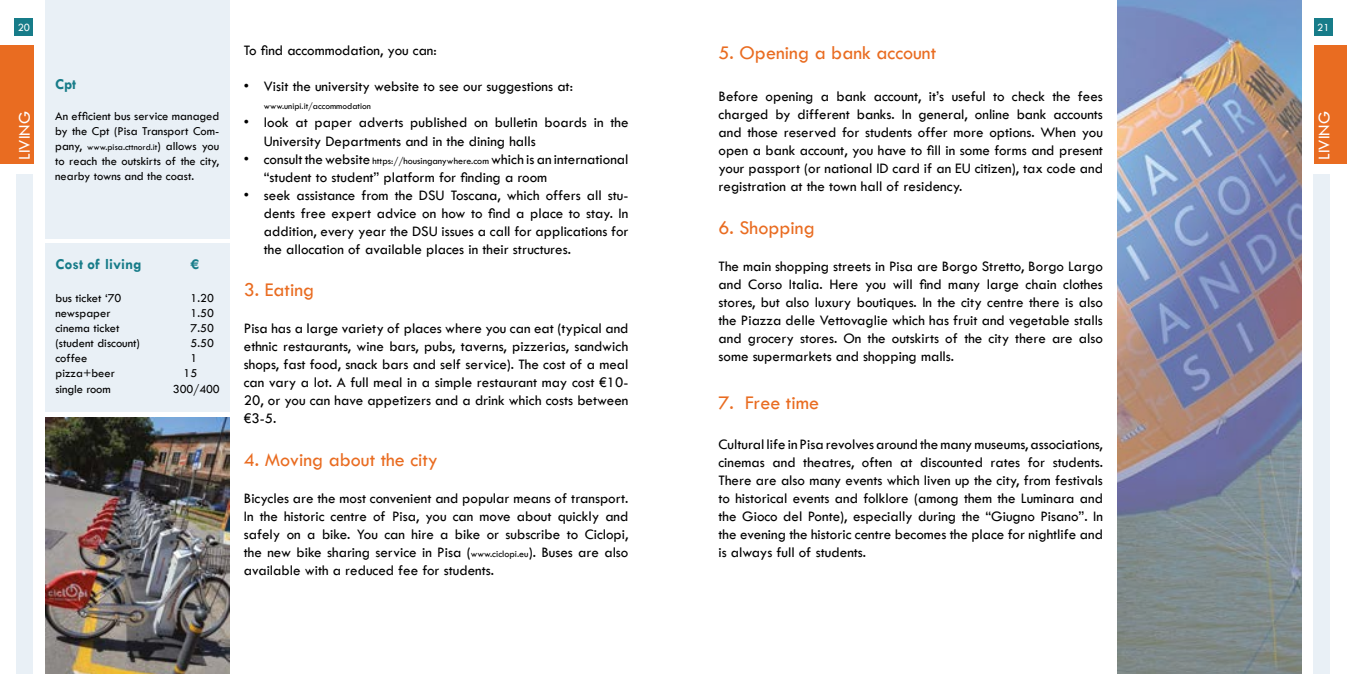
<style>
.page{position:relative;width:1347px;height:674px;background:#fff}
.page>*{position:absolute;margin:0;border:0;box-sizing:border-box;transform-origin:0 0}
.t1{font:20px "Tw Cen";color:#e96c21}
.t2{font:17px "Tw Cen";color:#fff}
.t3{font:700 15.25px "Tw Cen";color:#177c89}
.t4{font:15px/18px "Tw Cen";color:#000;text-align:justify}
.t5{font:12.5px/15px "Tw Cen";color:#000}
.t6{font:11.25px "Tw Cen";color:#fff}
.t7{font:9.38px "Tw Cen";color:#000}
.s1{font-size:12.5px}
.s2{font-size:10px}
</style>
<div class="page">
<div style="left:17px;top:175px;width:16px;height:498px;background:#e9f0f6"></div>
<div style="left:1313px;top:175px;width:16px;height:498px;background:#e9f0f6"></div>
<div style="left:15px;top:18px;width:18px;height:18px;background:#177c89"></div>
<div style="left:1314px;top:18px;width:18px;height:18px;background:#177c89"></div>
<div style="left:0;top:45px;width:33px;height:118px;background:#e96c21"></div>
<div style="left:45px;top:0;width:184px;height:238px;background:#e9f0f6"></div>
<div style="left:45px;top:243px;width:184px;height:169px;background:#e9f0f6"></div>
<img style="left:45px;top:417px;width:184px;height:256px">
<div style="left:1314px;top:45px;width:32px;height:118px;background:#e96c21"></div>
<img style="left:1117px;top:0;width:184px;height:673px">
<p class="t6" style="left:18px;top:20px;width:14px">20</p>
<p class="t6" style="left:1317px;top:20px;width:14px">21</p>
<p class="t2" style="left:14px;top:160px;width:50px;rotate:-90deg">LIVING</p>
<p class="t3" style="left:55px;top:75px;width:23px">Cpt</p>
<p class="t5" style="left:55px;top:109px;width:166px">An efficient bus service managed by the Cpt (Pisa Transport Com-</p>
<p class="t7" style="left:55px;top:141px;width:166px"><span class="s1">pany,</span> www.pisa.cttnord.it<span class="s1">) allows you</span></p>
<p class="t5" style="left:55px;top:154px;width:166px">to reach the outskirts of the city, nearby towns and the coast.</p>
<p class="t3" style="left:55px;top:254px;width:87px">Cost of living</p>
<p class="t3" style="left:190px;top:254px;width:10px">€</p>
<p class="t5" style="left:55px;top:290px;width:68px">bus ticket ‘70</p>
<p class="t5" style="left:190px;top:290px;width:25px">1.20</p>
<p class="t5" style="left:55px;top:305px;width:57px">newspaper</p>
<p class="t5" style="left:190px;top:305px;width:25px">1.50</p>
<p class="t5" style="left:55px;top:320px;width:66px">cinema ticket</p>
<p class="t5" style="left:190px;top:320px;width:25px">7.50</p>
<p class="t5" style="left:55px;top:335px;width:86px">(student discount)</p>
<p class="t5" style="left:190px;top:335px;width:25px">5.50</p>
<p class="t5" style="left:55px;top:350px;width:33px">coffee</p>
<p class="t5" style="left:190px;top:350px;width:8px">1</p>
<p class="t5" style="left:55px;top:365px;width:61px">pizza+beer</p>
<p class="t5" style="left:183px;top:365px;width:15px">15</p>
<p class="t5" style="left:55px;top:381px;width:57px">single room</p>
<p class="t5" style="left:173px;top:381px;width:48px">300/400</p>
<p class="t4" style="left:244px;top:42px;width:194px">To find accommodation, you can:</p>
<p class="t4" style="left:244px;top:78px;width:331px">• Visit the university website to see our suggestions at:</p>
<p class="t7" style="left:264px;top:101px;width:109px">www.unipi.it/accommodation</p>
<p class="t4" style="left:264px;top:114px;width:366px;text-indent:-20px">• look at paper adverts published on bulletin boards in the<br>University Departments and in the dining halls</p>
<p class="t4" style="left:264px;top:150px;width:366px;text-indent:-20px">• consult the website <span class="s2">https://housinganywhere.com</span> which is an international “student to student” platform for finding a room</p>
<p class="t4" style="left:264px;top:186px;width:366px;text-indent:-20px">• seek assistance from the DSU Toscana, which offers all stu&shy;dents free expert advice on how to find a place to stay. In addition, every year the DSU issues a call for applications for the allocation of available places in their structures.</p>
<h1 class="t1" style="left:244px;top:278px;width:72px">3. Eating</h1>
<p class="t4" style="left:244px;top:319px;width:386px">Pisa has a large variety of places where you can eat (typical and ethnic restaurants, wine bars, pubs, taverns, pizzerias, sandwich shops, fast food, snack bars and self service). The cost of a meal can vary a lot. A full meal in a simple restaurant may cost €10- 20, or you can have appetizers and a drink which costs between €3-5.</p>
<h1 class="t1" style="left:244px;top:447px;width:196px">4. Moving about the city</h1>
<p class="t4" style="left:244px;top:488px;width:386px">Bicycles are the most convenient and popular means of transport.<br>In the historic centre of Pisa, you can move about quickly and safely on a bike. You can hire a bike or subscribe to Ciclopi, the new bike sharing service in Pisa (<span class="s2">www.ciclopi.eu</span>). Buses are also available with a reduced fee for students.</p>
<h1 class="t1" style="left:718px;top:41px;width:219px">5. Opening a bank account</h1>
<p class="t4" style="left:718px;top:87px;width:386px">Before opening a bank account, it’s useful to check the fees charged by different banks. In general, online bank accounts and those reserved for students offer more options. When you open a bank account, you have to fill in some forms and present your passport (or national ID card if an EU citizen), tax code and registration at the town hall of residency.</p>
<h1 class="t1" style="left:718px;top:215px;width:98px">6. Shopping</h1>
<p class="t4" style="left:718px;top:257px;width:386px">The main shopping streets in Pisa are Borgo Stretto, Borgo Largo and Corso Italia. Here you will find many large chain clothes stores, but also luxury boutiques. In the city centre there is also the Piazza delle Vettovaglie which has fruit and vegetable stalls and grocery stores. On the outskirts of the city there are also some supermarkets and shopping malls.</p>
<h1 class="t1" style="left:718px;top:390px;width:102px">7. Free time</h1>
<p class="t4" style="left:718px;top:435px;width:386px">Cultural life in Pisa revolves around the many museums, associations, cinemas and theatres, often at discounted rates for students.<br>There are also many events which liven up the city, from festivals to historical events and folklore (among them the Luminara and the Gioco del Ponte), especially during the “Giugno Pisano”. In the evening the historic centre becomes the place for nightlife and is always full of students.</p>
<p class="t2" style="left:1313px;top:160px;width:50px;rotate:-90deg">LIVING</p>
</div>
